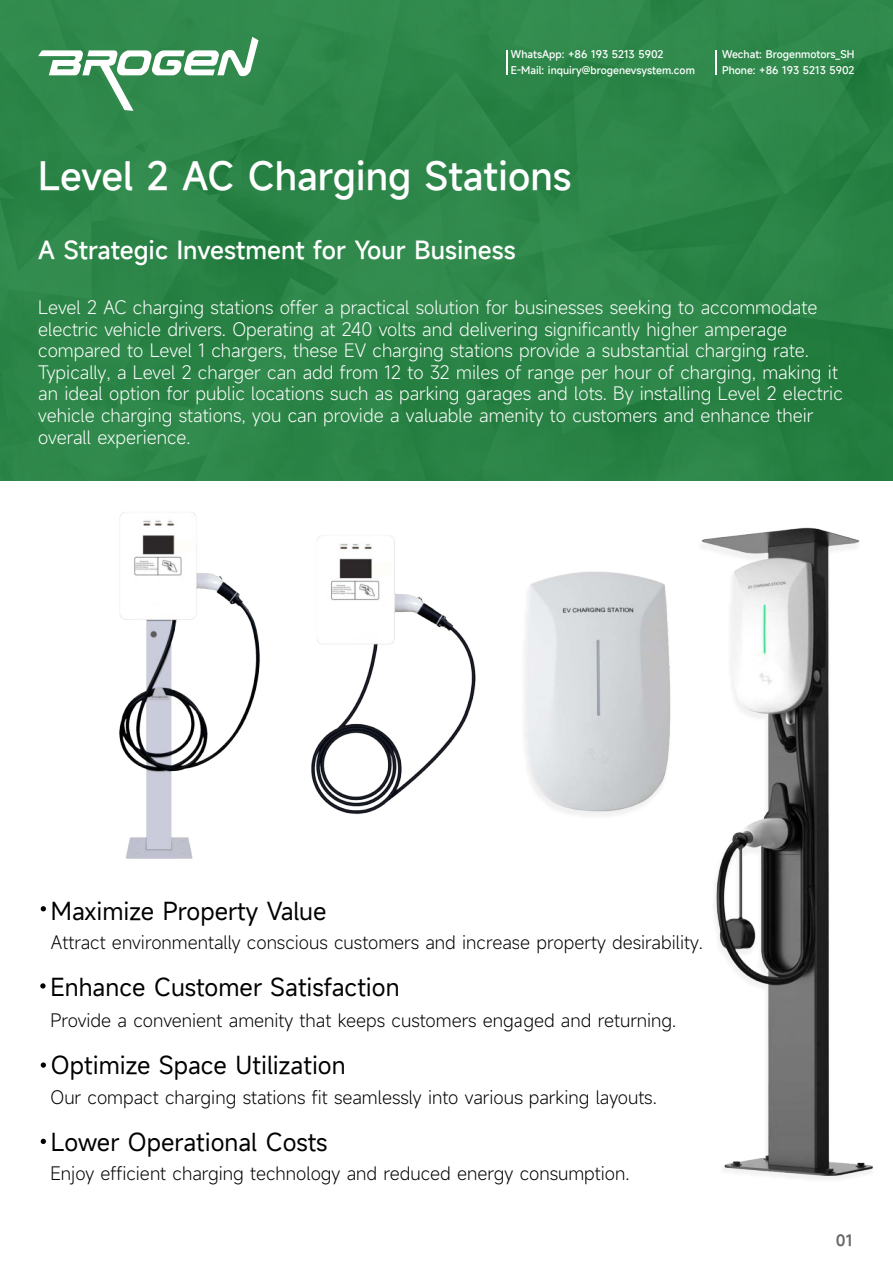
<style>
.page{position:relative;width:893px;height:1263px;background:#fff}
.page>*{position:absolute;margin:0;border:0;box-sizing:border-box;transform-origin:0 0}
.t1{font:500 37.5px "Mi Sans";color:#fff}
.t2{font:24px "Mi Sans";color:#000}
.t3{font:500 24px "Mi Sans";color:#fff}
.t4{font:300 18px/21.6px "Mi Sans";color:#fff}
.t5{font:300 18px "Mi Sans";color:#000}
.t6{font:600 15px "Mi Sans";color:#686868}
.t7{font:500 10.2px "Mi Sans";color:#fff}
</style>
<div class="page">
<div style="left:0;top:0;width:893px;height:480px;background:#2d8649"></div>
<svg style="left:41px;top:906px;width:5px;height:5px"></svg>
<svg style="left:41px;top:1062px;width:5px;height:6px"></svg>
<svg style="left:41px;top:1139px;width:5px;height:5px"></svg>
<svg style="left:716px;top:50px;width:1px;height:24px"></svg>
<svg style="left:506px;top:50px;width:1px;height:24px"></svg>
<svg style="left:40px;top:983px;width:6px;height:5px"></svg>
<img style="left:119px;top:512px;width:141px;height:347px">
<img style="left:311px;top:535px;width:165px;height:280px">
<img style="left:525px;top:527px;width:348px;height:652px">
<svg style="left:38px;top:37px;width:220px;height:74px"></svg>
<p class="t7" style="left:511px;top:49px;width:154px">WhatsApp: +86 193 5213 5902</p>
<p class="t7" style="left:511px;top:65px;width:185px">E-Mail: inquiry@brogenevsystem.com</p>
<p class="t7" style="left:722px;top:49px;width:134px">Wechat: Brogenmotors_SH</p>
<p class="t7" style="left:722px;top:65px;width:134px">Phone: +86 193 5213 5902</p>
<h1 class="t1" style="left:38px;top:159px;width:535px">Level 2 AC Charging Stations</h1>
<h2 class="t3" style="left:38px;top:239px;width:479px">A Strategic Investment for Your Business</h2>
<p class="t4" style="left:38px;top:298px;width:806px">Level 2 AC charging stations offer a practical solution for businesses seeking to accommodate electric vehicle drivers. Operating at 240 volts and delivering significantly higher amperage compared to Level 1 chargers, these EV charging stations provide a substantial charging rate.<br>Typically, a Level 2 charger can add from 12 to 32 miles of range per hour of charging, making it an ideal option for public locations such as parking garages and lots. By installing Level 2 electric vehicle charging stations, you can provide a valuable amenity to customers and enhance their overall experience.</p>
<h2 class="t2" style="left:51px;top:897px;width:277px">Maximize Property Value</h2>
<p class="t5" style="left:51px;top:934px;width:654px">Attract environmentally conscious customers and increase property desirability.</p>
<h2 class="t2" style="left:51px;top:973px;width:351px">Enhance Customer Satisfaction</h2>
<p class="t5" style="left:51px;top:1012px;width:627px">Provide a convenient amenity that keeps customers engaged and returning.</p>
<h2 class="t2" style="left:51px;top:1052px;width:296px">Optimize Space Utilization</h2>
<p class="t5" style="left:51px;top:1089px;width:608px">Our compact charging stations fit seamlessly into various parking layouts.</p>
<h2 class="t2" style="left:51px;top:1128px;width:278px">Lower Operational Costs</h2>
<p class="t5" style="left:51px;top:1165px;width:580px">Enjoy efficient charging technology and reduced energy consumption.</p>
<p class="t6" style="left:836px;top:1234px;width:18px">01</p>
</div>
